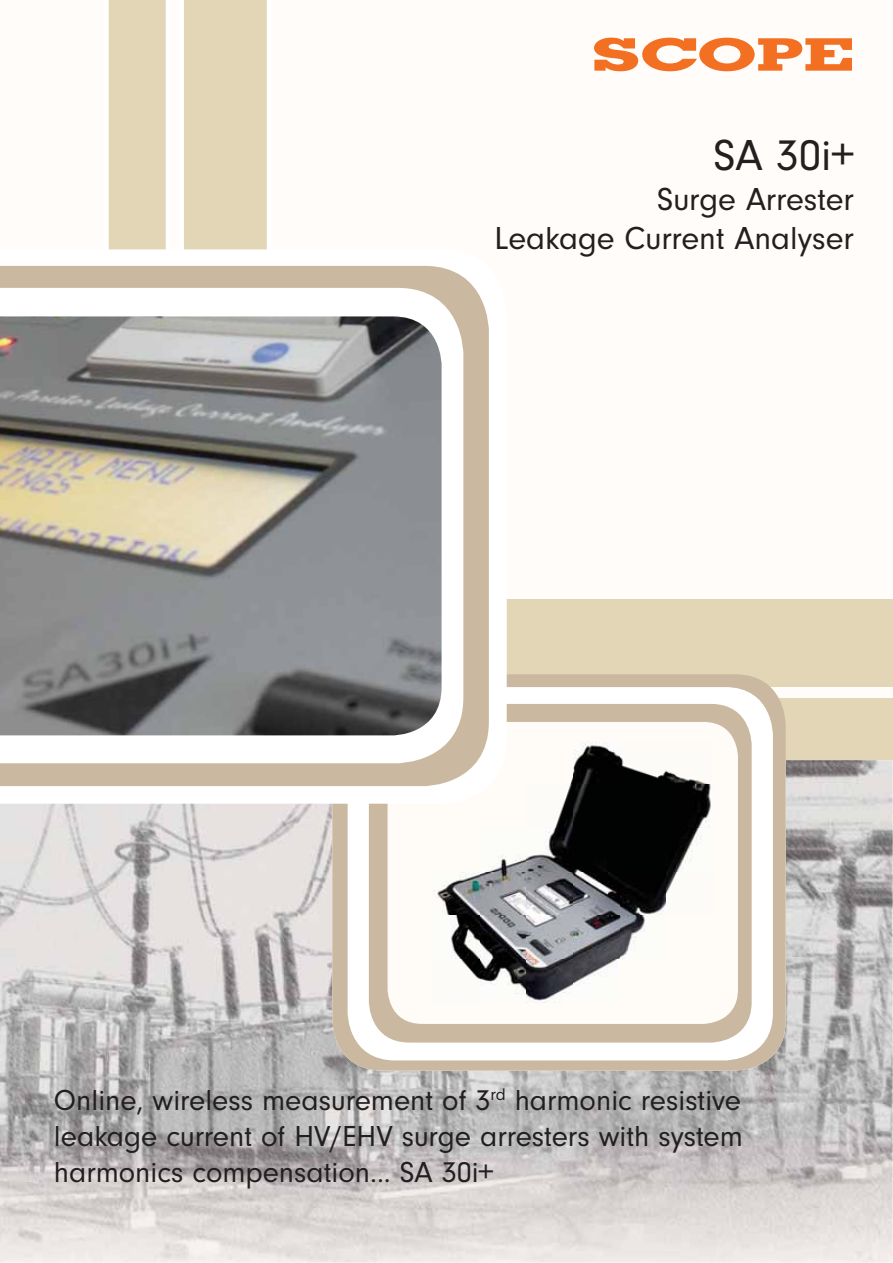
<style>
.page{position:relative;width:893px;height:1263px;background:#fff}
.page>*{position:absolute;margin:0;border:0;box-sizing:border-box;transform-origin:0 0}
.t1{font:45px "Neuzeit Gro";color:#231f20}
.t2{font:700 45px "Geometric Slab 703 BT Xtra";color:#f36f21;scale:1.6 1}
.t3{font:33px/39.6px "Neuzeit Gro";color:#231f20;text-align:right}
.t4{font:30px/36px "Neuzeit Gro";color:#231f20;text-align:justify}
.s1{font-weight:700}
</style>
<div class="page">
<img style="left:0;top:760px;width:893px;height:503px">
<div style="left:0;top:0;width:893px;height:742px;background:#fffcf9"></div>
<div style="left:395px;top:699px;width:498px;height:61px;background:#e2d6b7"></div>
<div style="left:400px;top:599px;width:493px;height:87px;background:#e2d6b7"></div>
<div style="left:108px;top:0;width:58px;height:249px;background:#e2d6b7"></div>
<div style="left:184px;top:0;width:83px;height:249px;background:#e2d6b7"></div>
<div style="left:332px;top:674px;width:454px;height:397px;background:#cbb8a0;border-radius:50px"></div>
<div style="left:348px;top:687px;width:425px;height:373px;background:#fff;border-radius:48px"></div>
<div style="left:369px;top:704px;width:383px;height:339px;background:#cbb8a0;border-radius:41px"></div>
<div style="left:388px;top:722px;width:350px;height:302px;background:#fffcf8;border-radius:35px"></div>
<img style="left:436px;top:741px;width:275px;height:262px">
<svg style="left:0;top:249px;width:507px;height:555px"></svg>
<svg style="left:0;top:266px;width:489px;height:520px;background:#cebca5"></svg>
<svg style="left:0;top:288px;width:463px;height:475px"></svg>
<img style="left:0;top:316px;width:442px;height:419px">
<h1 class="t2" style="left:591px;top:39px;width:166px">SCOPE</h1>
<h1 class="t1" style="left:713px;top:140px;width:142px">SA 30i<span class="s1">+</span></h1>
<p class="t3" style="left:494px;top:183px;width:361px">Surge Arrester<br>Leakage Current Analyser</p>
<p class="t4" style="left:54px;top:1085px;width:690px">Online, wireless measurement of 3<sup>rd</sup> harmonic resistive leakage current of HV/EHV surge arresters with system harmonics compensation... SA 30i<span class="s1">+</span></p>
</div>
